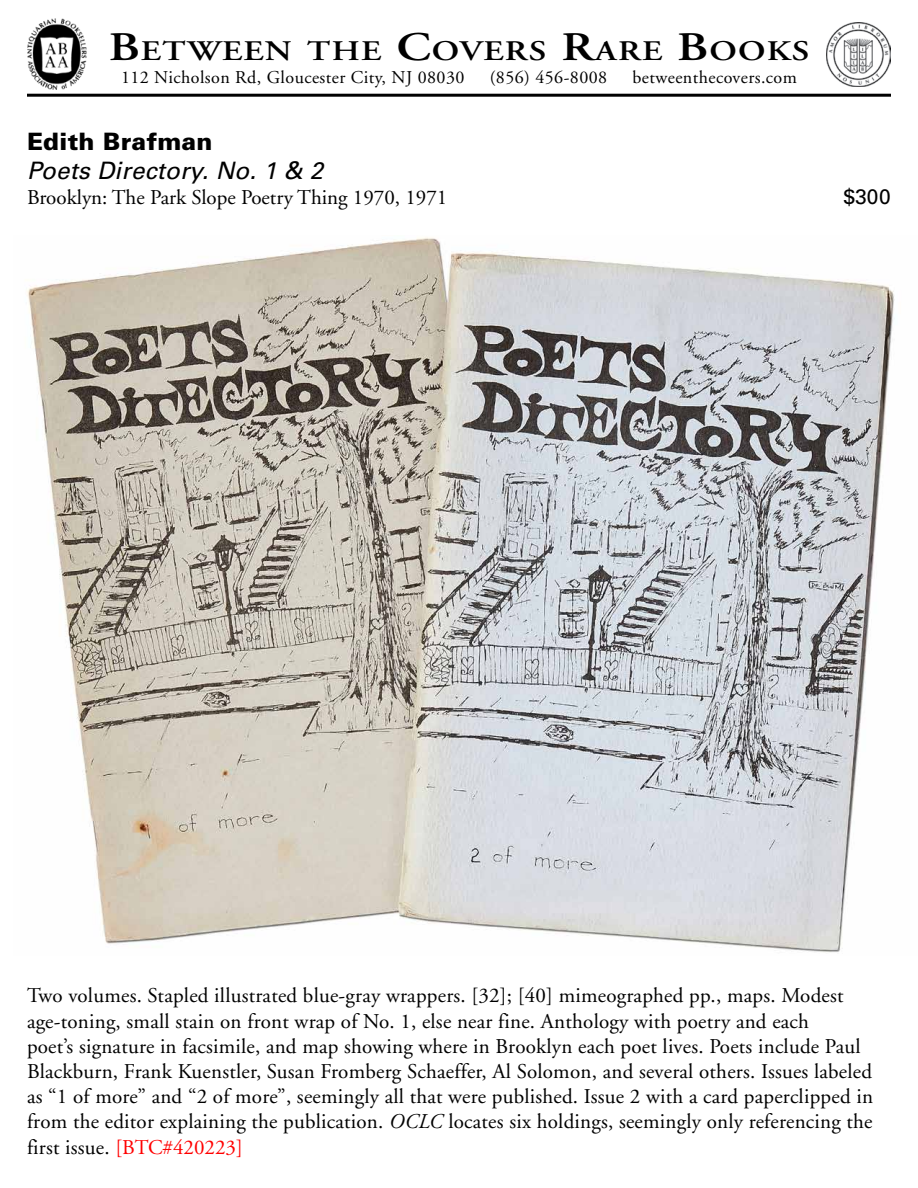
<style>
.page{position:relative;width:918px;height:1188px;background:#fff}
.page>*{position:absolute;margin:0;border:0;box-sizing:border-box;transform-origin:0 0}
.t1{font:600 28.35px "Adobe Garamond";letter-spacing:.035em;color:#000;scale:1.22 1}
.t2{font:italic 24px "Univers";letter-spacing:.01em;color:#000}
.t3{font:900 24px "Univers";letter-spacing:.01em;color:#000}
.t4{font:21px/25.2px "Adobe Garamond";letter-spacing:.01em;color:#000}
.t5{font:21px "Univers";color:#000}
.t6{font:18px "Adobe Garamond";letter-spacing:.025em;color:#000}
.s1{font-size:40.5px}
.s2{font-style:italic}
.s3{color:#f00}
</style>
<div class="page">
<img style="left:826px;top:22px;width:65px;height:65px">
<img style="left:27px;top:19px;width:60px;height:71px">
<hr style="left:27px;top:94px;width:864px;height:3px;background:#000">
<img style="left:27px;top:237px;width:868px;height:716px">
<h1 class="t1" style="left:109px;top:35px;width:576px"><span class="s1">B</span>ETWEEN THE <span class="s1">C</span>OVERS <span class="s1">R</span>ARE <span class="s1">B</span>OOKS</h1>
<p class="t6" style="left:121px;top:67px;width:345px">112 Nicholson Rd, Gloucester City, NJ 08030</p>
<p class="t6" style="left:490px;top:67px;width:119px">(856) 456-8008</p>
<p class="t6" style="left:633px;top:67px;width:166px">betweenthecovers.com</p>
<p class="t3" style="left:27px;top:127px;width:187px">Edith Brafman</p>
<p class="t2" style="left:27px;top:156px;width:298px">Poets Directory. No. 1 &amp; 2</p>
<p class="t4" style="left:27px;top:186px;width:422px">Brooklyn: The Park Slope Poetry Thing 1970, 1971</p>
<p class="t5" style="left:843px;top:184px;width:49px">$300</p>
<p class="t4" style="left:27px;top:984px;width:848px">Two volumes. Stapled illustrated blue-gray wrappers. [32]; [40] mimeographed pp., maps. Modest age-toning, small stain on front wrap of No. 1, else near fine. Anthology with poetry and each<br>poet’s signature in facsimile, and map showing where in Brooklyn each poet lives. Poets include Paul Blackburn, Frank Kuenstler, Susan Fromberg Schaeffer, Al Solomon, and several others. Issues labeled as “1 of more” and “2 of more”, seemingly all that were published. Issue 2 with a card paperclipped in from the editor explaining the publication. <span class="s2">OCLC</span> locates six holdings, seemingly only referencing the first issue. <span class="s3">[BTC#420223]</span></p>
</div>
